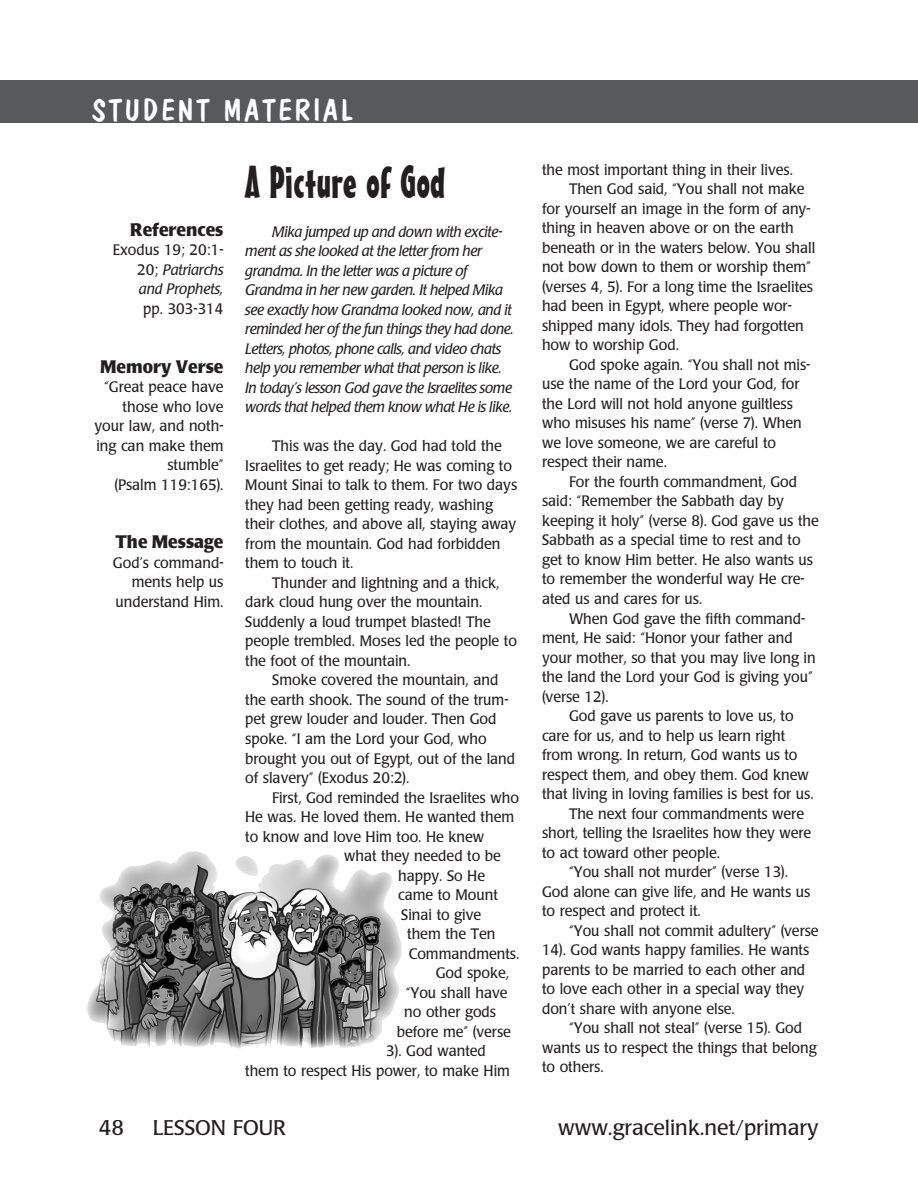
<style>
.page{position:relative;width:918px;height:1202px;background:#fff}
.page>*{position:absolute;margin:0;border:0;box-sizing:border-box;transform-origin:0 0}
.section_title{font:45px "Mister Earl BT";color:#231f20}
.t1{font:30px "Dom Casual D";letter-spacing:.1em;color:#fff}
.t2{font:21px "Poppl Laudatio";color:#231f20}
.subhead-right{font:700 18px "Poppl Laudatio";color:#231f20;scale:.95 1}
.body{font:15px/19.5px "Poppl Laudatio";color:#231f20;scale:.95 1}
.body-2{font:italic 15px/19.5px "Poppl Laudatio";letter-spacing:-.02em;color:#231f20}
.body-right{font:15px/19.5px "Poppl Laudatio";color:#231f20;text-align:right;scale:.95 1}
.body-right-2{font:italic 15px/19.5px "Poppl Laudatio";color:#231f20}
.s1{font-style:italic}
.s2{font-style:normal}
</style>
<div class="page">
<div style="left:0;top:80px;width:891px;height:43px;background:#58595b"></div>
<div style="left:891px;top:80px;width:27px;height:43px;background:#58595b"></div>
<img style="left:87px;top:851px;width:304px;height:198px">
<p class="t1" style="left:92px;top:92px;width:262px">STUDENT MATERIAL</p>
<p class="subhead-right" style="left:130px;top:219px;width:100px">References</p>
<p class="body-right" style="left:113px;top:241px;width:118px">Exodus 19; 20:1-<br>20; <span class="s1">Patriarchs</span></p>
<p class="body-right-2" style="left:139px;top:280px;width:86px">and Prophets, <span class="s2">pp. 303-314</span></p>
<p class="subhead-right" style="left:100px;top:356px;width:131px">Memory Verse</p>
<p class="body-right" style="left:95px;top:377px;width:137px">“Great peace have those who love your law, and noth&shy;ing can make them stumble”<br>(Psalm 119:165).</p>
<p class="subhead-right" style="left:116px;top:531px;width:115px">The Message</p>
<p class="body-right" style="left:113px;top:553px;width:118px">God’s command&shy;ments help us understand Him.</p>
<p class="section_title" style="left:245px;top:154px;width:202px">A Picture of God</p>
<p class="body-2" style="left:245px;top:222px;width:270px;text-indent:27px">Mika jumped up and down with excite&shy;ment as she looked at the letter from her grandma. In the letter was a picture of Grandma in her new garden. It helped Mika see exactly how Grandma looked now, and it reminded her of the fun things they had done.<br>Letters, photos, phone calls, and video chats help you remember what that person is like.<br>In today’s lesson God gave the Israelites some words that helped them know what He is like.</p>
<p class="body" style="left:245px;top:437px;width:288px;text-indent:27px">This was the day. God had told the Israelites to get ready; He was coming to Mount Sinai to talk to them. For two days they had been getting ready, washing their clothes, and above all, staying away from the mountain. God had forbidden them to touch it.</p>
<p class="body" style="left:245px;top:573px;width:288px;text-indent:27px">Thunder and lightning and a thick, dark cloud hung over the mountain.<br>Suddenly a loud trumpet blasted! The people trembled. Moses led the people to the foot of the mountain.</p>
<p class="body" style="left:245px;top:671px;width:286px;text-indent:27px">Smoke covered the mountain, and the earth shook. The sound of the trum&shy;pet grew louder and louder. Then God spoke. “I am the Lord your God, who brought you out of Egypt, out of the land of slavery” (Exodus 20:2).</p>
<p class="body" style="left:272px;top:788px;width:261px">First, God reminded the Israelites who</p>
<p class="body" style="left:245px;top:807px;width:285px">He was. He loved them. He wanted them</p>
<p class="body" style="left:245px;top:827px;width:253px">to know and love Him too. He knew</p>
<p class="body" style="left:344px;top:846px;width:166px">what they needed to be</p>
<p class="body" style="left:398px;top:866px;width:93px">happy. So He</p>
<p class="body" style="left:398px;top:885px;width:106px">came to Mount</p>
<p class="body" style="left:401px;top:905px;width:86px">Sinai to give</p>
<p class="body" style="left:407px;top:924px;width:94px">them the Ten</p>
<p class="body" style="left:409px;top:944px;width:118px">Commandments.</p>
<p class="body" style="left:436px;top:963px;width:79px">God spoke,</p>
<p class="body" style="left:406px;top:983px;width:109px">“You shall have</p>
<p class="body" style="left:404px;top:1002px;width:98px">no other gods</p>
<p class="body" style="left:397px;top:1022px;width:122px">before me” (verse</p>
<p class="body" style="left:386px;top:1041px;width:106px">3). God wanted</p>
<p class="body" style="left:245px;top:1061px;width:280px">them to respect His power, to make Him</p>
<p class="body" style="left:542px;top:160px;width:266px">the most important thing in their lives.</p>
<p class="body" style="left:542px;top:180px;width:289px;text-indent:27px">Then God said, “You shall not make for yourself an image in the form of any&shy;thing in heaven above or on the earth beneath or in the waters below. You shall not bow down to them or worship them” (verses 4, 5). For a long time the Israelites had been in Egypt, where people wor&shy;shipped many idols. They had forgotten how to worship God.</p>
<p class="body" style="left:542px;top:355px;width:284px;text-indent:27px">God spoke again. “You shall not mis&shy;use the name of the Lord your God, for the Lord will not hold anyone guiltless who misuses his name” (verse 7). When we love someone, we are careful to respect their name.</p>
<p class="body" style="left:542px;top:472px;width:293px;text-indent:27px">For the fourth commandment, God said: “Remember the Sabbath day by keeping it holy” (verse 8). God gave us the Sabbath as a special time to rest and to get to know Him better. He also wants us to remember the wonderful way He cre&shy;ated us and cares for us.</p>
<p class="body" style="left:542px;top:609px;width:290px;text-indent:27px">When God gave the fifth command&shy;ment, He said: “Honor your father and your mother, so that you may live long in the land the Lord your God is giving you” (verse 12).</p>
<p class="body" style="left:542px;top:706px;width:287px;text-indent:27px">God gave us parents to love us, to care for us, and to help us learn right from wrong. In return, God wants us to respect them, and obey them. God knew that living in loving families is best for us.</p>
<p class="body" style="left:542px;top:804px;width:285px;text-indent:27px">The next four commandments were short, telling the Israelites how they were to act toward other people.</p>
<p class="body" style="left:542px;top:862px;width:284px;text-indent:27px">“You shall not murder” (verse 13).<br>God alone can give life, and He wants us to respect and protect it.</p>
<p class="body" style="left:542px;top:921px;width:293px;text-indent:27px">“You shall not commit adultery” (verse 14). God wants happy families. He wants parents to be married to each other and to love each other in a special way they don’t share with anyone else.</p>
<p class="body" style="left:542px;top:1018px;width:291px;text-indent:27px">“You shall not steal” (verse 15). God wants us to respect the things that belong to others.</p>
<p class="t2" style="left:99px;top:1115px;width:27px">48</p>
<p class="t2" style="left:153px;top:1115px;width:135px">LESSON FOUR</p>
<p class="t2" style="left:558px;top:1115px;width:262px">www.gracelink.net/primary</p>
</div>
